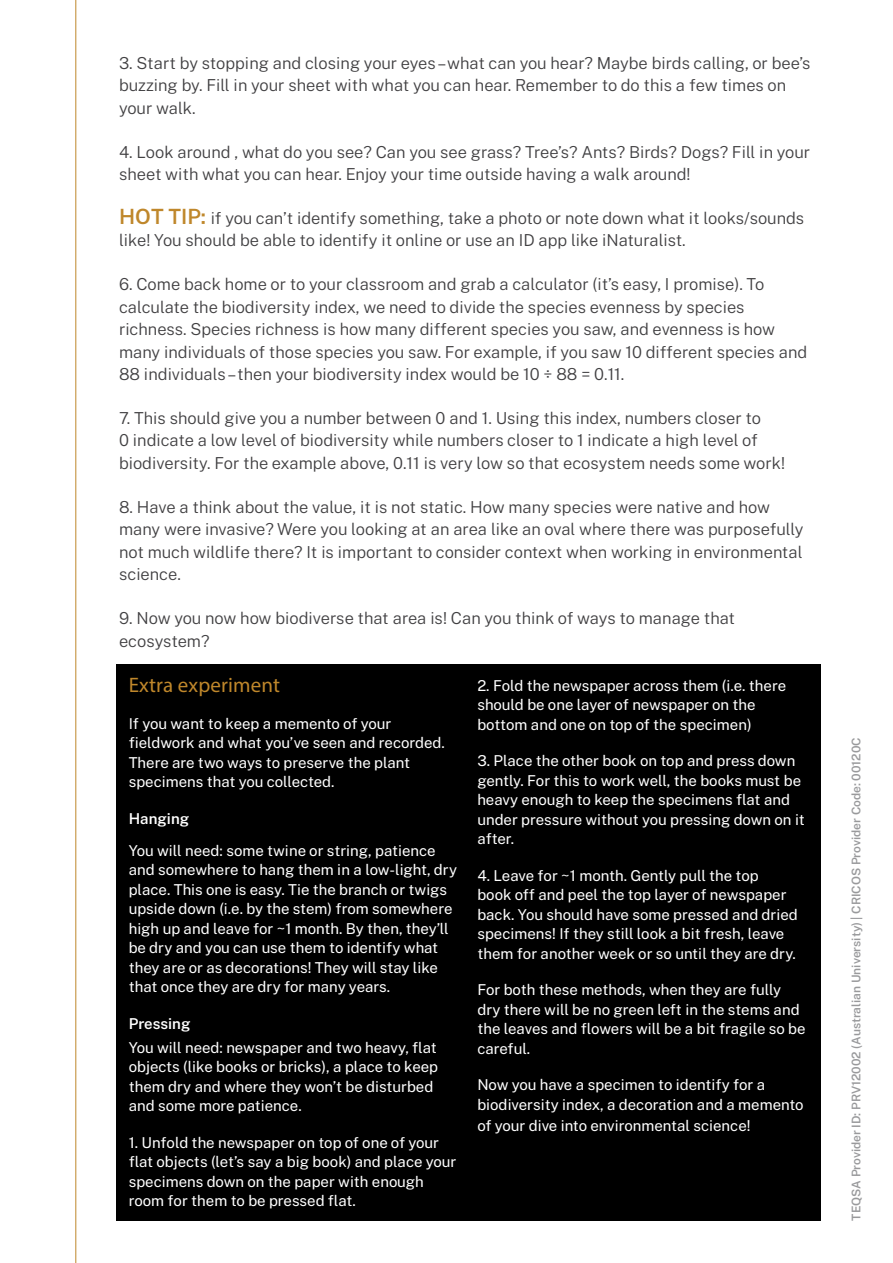
<style>
.page{position:relative;width:893px;height:1263px;background:#fff}
.page>*{position:absolute;margin:0;border:0;box-sizing:border-box;transform-origin:0 0}
.t1{font:21px "Myriad Pro";letter-spacing:.005em;color:#bf872b}
.t2{font:300 16.5px/22.5px "Public Sans";color:#414042}
.t3{font:15px/19.5px "Public Sans";color:#fff}
.t4{font:600 15px "Public Sans";color:#fff}
.t5{font:600 12px "Public Sans";color:#6d6e71}
.s1{font-weight:600;font-size:21px;color:#bf872b}
</style>
<div class="page">
<hr style="left:75px;top:0;width:1px;height:1263px;background:#bf872b">
<div style="left:116px;top:664px;width:705px;height:556px;background:#000"></div>
<p class="t2" style="left:119px;top:51px;width:693px">3. Start by stopping and closing your eyes – what can you hear? Maybe birds calling, or bee’s buzzing by. Fill in your sheet with what you can hear. Remember to do this a few times on your walk.</p>
<p class="t2" style="left:119px;top:139px;width:693px">4. Look around , what do you see? Can you see grass? Tree’s? Ants? Birds? Dogs? Fill in your sheet with what you can hear. Enjoy your time outside having a walk around!</p>
<p class="t2" style="left:119px;top:206px;width:687px"><span class="s1">HOT TIP:</span> if you can’t identify something, take a photo or note down what it looks/sounds like! You should be able to identify it online or use an ID app like iNaturalist.</p>
<p class="t2" style="left:119px;top:272px;width:690px">6. Come back home or to your classroom and grab a calculator (it’s easy, I promise). To calculate the biodiversity index, we need to divide the species evenness by species richness. Species richness is how many different species you saw, and evenness is how many individuals of those species you saw. For example, if you saw 10 different species and 88 individuals – then your biodiversity index would be 10 ÷ 88 = 0.11.</p>
<p class="t2" style="left:119px;top:406px;width:667px">7. This should give you a number between 0 and 1. Using this index, numbers closer to<br>0 indicate a low level of biodiversity while numbers closer to 1 indicate a high level of biodiversity. For the example above, 0.11 is very low so that ecosystem needs some work!</p>
<p class="t2" style="left:119px;top:494px;width:686px">8. Have a think about the value, it is not static. How many species were native and how many were invasive? Were you looking at an area like an oval where there was purposefully not much wildlife there? It is important to consider context when working in environmental science.</p>
<p class="t2" style="left:119px;top:606px;width:617px">9. Now you now how biodiverse that area is! Can you think of ways to manage that ecosystem?</p>
<h1 class="t1" style="left:129px;top:672px;width:153px">Extra experiment</h1>
<p class="t3" style="left:129px;top:712px;width:318px">If you want to keep a memento of your fieldwork and what you’ve seen and recorded.<br>There are two ways to preserve the plant specimens that you collected.</p>
<p class="t4" style="left:129px;top:807px;width:62px">Hanging</p>
<p class="t3" style="left:129px;top:840px;width:330px">You will need: some twine or string, patience and somewhere to hang them in a low-light, dry place. This one is easy. Tie the branch or twigs upside down (i.e. by the stem) from somewhere high up and leave for ~1 month. By then, they’ll be dry and you can use them to identify what they are or as decorations! They will stay like that once they are dry for many years.</p>
<p class="t4" style="left:129px;top:1013px;width:63px">Pressing</p>
<p class="t3" style="left:129px;top:1036px;width:311px">You will need: newspaper and two heavy, flat objects (like books or bricks), a place to keep them dry and where they won’t be disturbed and some more patience.</p>
<p class="t3" style="left:129px;top:1131px;width:329px">1. Unfold the newspaper on top of one of your flat objects (let’s say a big book) and place your specimens down on the paper with enough room for them to be pressed flat.</p>
<p class="t3" style="left:477px;top:674px;width:310px">2. Fold the newspaper across them (i.e. there should be one layer of newspaper on the bottom and one on top of the specimen)</p>
<p class="t3" style="left:477px;top:750px;width:329px">3. Place the other book on top and press down gently. For this to work well, the books must be heavy enough to keep the specimens flat and under pressure without you pressing down on it after.</p>
<p class="t3" style="left:477px;top:864px;width:322px">4. Leave for ~1 month. Gently pull the top<br>book off and peel the top layer of newspaper back. You should have some pressed and dried specimens! If they still look a bit fresh, leave them for another week or so until they are dry.</p>
<p class="t3" style="left:477px;top:979px;width:330px">For both these methods, when they are fully dry there will be no green left in the stems and the leaves and flowers will be a bit fragile so be careful.</p>
<p class="t3" style="left:477px;top:1074px;width:328px">Now you have a specimen to identify for a biodiversity index, a decoration and a memento</p>
<p class="t3" style="left:477px;top:1114px;width:275px">of your dive into environmental science!</p>
<p class="t5" style="left:848px;top:1221px;width:485px;rotate:-90deg">TEQSA Provider ID: PRV12002 (Australian University) | CRICOS Provider Code: 00120C</p>
</div>
